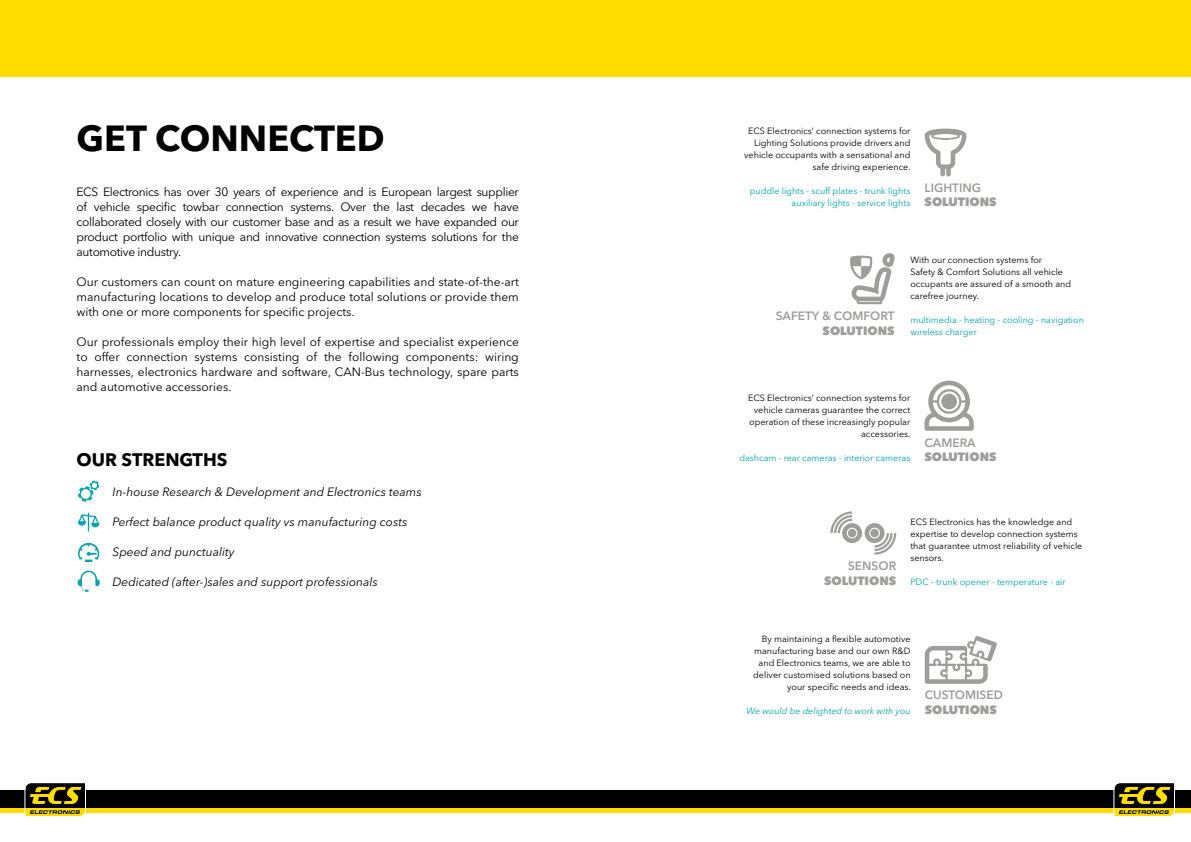
<style>
.page{position:relative;width:1191px;height:842px;background:#fff}
.page>*{position:absolute;margin:0;border:0;box-sizing:border-box;transform-origin:0 0}
.t1{font:700 36px "Avenir Next Cyr";color:#000}
.t2{font:700 18px "Avenir Next Cyr";color:#000}
.t3{font:12px/15px "Avenir Next Cyr";color:#000;text-align:justify}
.t4{font:italic 12px "Avenir Next Cyr";color:#000}
.t5{font:800 12px "Avenir Next Cyr";color:#9d9d9c}
.t6{font:600 12px "Avenir Next Cyr";color:#9d9d9c}
.t7{font:9px/12px "Avenir Next Cyr";color:#000;text-align:right}
.t8{font:9px/12px "Avenir Next Cyr";color:#00a4b0}
.t9{font:italic 9px "Avenir Next Cyr";color:#00a4b0}
</style>
<div class="page">
<div style="left:0;top:0;width:1191px;height:77px;background:#fd0"></div>
<svg style="left:78px;top:480px;width:21px;height:22px"></svg>
<svg style="left:78px;top:513px;width:22px;height:19px"></svg>
<svg style="left:78px;top:543px;width:21px;height:19px"></svg>
<svg style="left:78px;top:571px;width:22px;height:21px"></svg>
<div style="left:0;top:791px;width:1191px;height:17px;background:#000"></div>
<hr style="left:0;top:808px;width:1191px;height:4px;background:#fd0">
<svg style="left:24px;top:783px;width:62px;height:33px"></svg>
<svg style="left:1113px;top:783px;width:62px;height:33px"></svg>
<svg style="left:850px;top:253px;width:45px;height:51px"></svg>
<svg style="left:924px;top:636px;width:72px;height:48px"></svg>
<svg style="left:924px;top:381px;width:49px;height:50px"></svg>
<div style="left:941px;top:394px;width:16px;height:15px;background:#9d9d9c;border-radius:50%"></div>
<svg style="left:830px;top:511px;width:66px;height:44px"></svg>
<svg style="left:924px;top:129px;width:42px;height:48px"></svg>
<h1 class="t1" style="left:77px;top:116px;width:310px">GET CONNECTED</h1>
<p class="t3" style="left:77px;top:184px;width:444px">ECS Electronics has over 30 years of experience and is European largest supplier of vehicle specific towbar connection systems. Over the last decades we have collaborated closely with our customer base and as a result we have expanded our product portfolio with unique and innovative connection systems solutions for the automotive industry.</p>
<p class="t3" style="left:77px;top:274px;width:444px">Our customers can count on mature engineering capabilities and state-of-the-art manufacturing locations to develop and produce total solutions or provide them with one or more components for specific projects.</p>
<p class="t3" style="left:77px;top:334px;width:444px">Our professionals employ their high level of expertise and specialist experience to offer connection systems consisting of the following components: wiring harnesses, electronics hardware and software, CAN-Bus technology, spare parts and automotive accessories.</p>
<h2 class="t2" style="left:77px;top:449px;width:152px">OUR STRENGTHS</h2>
<p class="t4" style="left:113px;top:485px;width:311px">In-house Research &amp; Development and Electronics teams</p>
<p class="t4" style="left:113px;top:515px;width:296px">Perfect balance product quality vs manufacturing costs</p>
<p class="t4" style="left:113px;top:545px;width:124px">Speed and punctuality</p>
<p class="t4" style="left:113px;top:575px;width:267px">Dedicated (after-)sales and support professionals</p>
<p class="t7" style="left:744px;top:125px;width:168px">ECS Electronics’ connection systems for Lighting Solutions provide drivers and vehicle occupants with a sensational and safe driving experience.</p>
<p class="t8" style="left:749px;top:185px;width:162px;text-align:right">puddle lights - scuff plates - trunk lights auxiliary lights - service lights</p>
<p class="t6" style="left:924px;top:180px;width:58px">LIGHTING</p>
<p class="t5" style="left:924px;top:195px;width:74px">SOLUTIONS</p>
<p class="t6" style="left:775px;top:309px;width:121px">SAFETY &amp; COMFORT</p>
<p class="t5" style="left:822px;top:323px;width:74px">SOLUTIONS</p>
<p class="t7" style="left:910px;top:254px;width:162px;text-align:left">With our connection systems for<br>Safety &amp; Comfort Solutions all vehicle occupants are assured of a smooth and carefree journey.</p>
<p class="t8" style="left:910px;top:314px;width:175px">multimedia - heating - cooling - navigation wireless charger</p>
<p class="t7" style="left:748px;top:392px;width:164px">ECS Electronics’ connection systems for vehicle cameras guarantee the correct operation of these increasingly popular accessories.</p>
<p class="t8" style="left:739px;top:452px;width:172px">dashcam - rear cameras - interior cameras</p>
<p class="t6" style="left:924px;top:435px;width:53px">CAMERA</p>
<p class="t5" style="left:924px;top:450px;width:74px">SOLUTIONS</p>
<p class="t6" style="left:848px;top:559px;width:50px">SENSOR</p>
<p class="t5" style="left:824px;top:573px;width:74px">SOLUTIONS</p>
<p class="t7" style="left:910px;top:515px;width:173px;text-align:left">ECS Electronics has the knowledge and expertise to develop connection systems that guarantee utmost reliability of vehicle sensors.</p>
<p class="t8" style="left:910px;top:575px;width:157px">PDC - trunk opener - temperature - air</p>
<p class="t7" style="left:753px;top:633px;width:159px">By maintaining a flexible automotive manufacturing base and our own R&amp;D and Electronics teams, we are able to deliver customised solutions based on your specific needs and ideas.</p>
<p class="t9" style="left:746px;top:706px;width:165px">We would be delighted to work with you</p>
<p class="t6" style="left:924px;top:688px;width:80px">CUSTOMISED</p>
<p class="t5" style="left:924px;top:702px;width:74px">SOLUTIONS</p>
</div>
